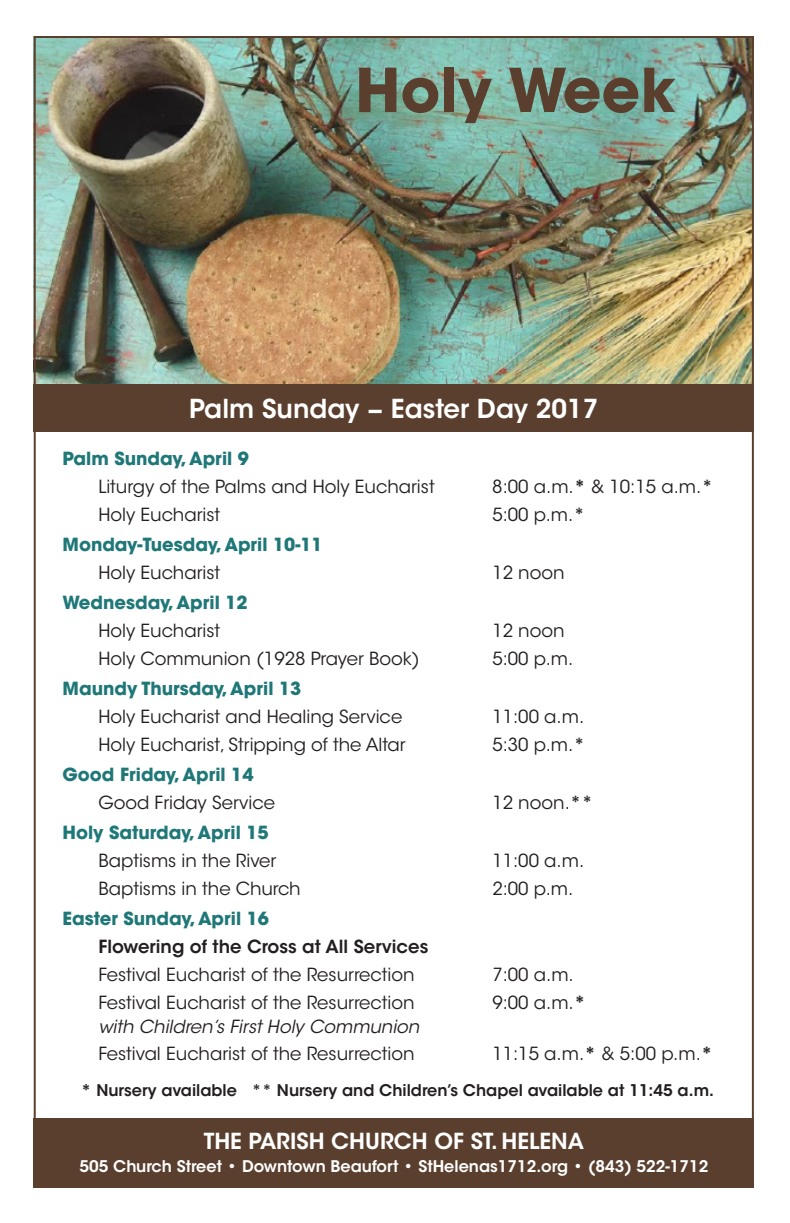
<style>
.page{position:relative;width:790px;height:1223px;background:#fff}
.page>*{position:absolute;margin:0;border:0;box-sizing:border-box;transform-origin:0 0}
.t1{font:700 60px "ITC Avant Garde Std";color:#5a3f2e}
.t2{font:600 26px "ITC Avant Garde Std";color:#fff}
.t3{font:600 22px "ITC Avant Garde Std";color:#fff}
.t4{font:18px "ITC Avant Garde Std";color:#231f20}
.t5{font:700 18px "ITC Avant Garde Std";color:#1f7778}
.t6{font:600 18px "ITC Avant Garde Std";color:#231f20}
.t7{font:italic 18px "ITC Avant Garde Std";color:#231f20}
.t8{font:600 16px "ITC Avant Garde Std";color:#231f20}
.t9{font:600 16px "ITC Avant Garde Std";color:#fff}
.s1{font-weight:700}
.s2{font-weight:600}
</style>
<div class="page">
<img style="left:37px;top:39px;width:713px;height:345px">
<div style="left:34px;top:384px;width:719px;height:48px;background:#5a3f2e"></div>
<div style="left:34px;top:1118px;width:719px;height:69px;background:#5a3f2e"></div>
<p class="t1" style="left:355px;top:51px;width:322px">Holy Week</p>
<p class="t2" style="left:189px;top:392px;width:411px">Palm Sunday − Easter Day 2017</p>
<p class="t5" style="left:62px;top:447px;width:188px">Palm Sunday, April 9</p>
<p class="t4" style="left:98px;top:476px;width:337px">Liturgy of the Palms and Holy Eucharist</p>
<p class="t4" style="left:492px;top:476px;width:222px">8:00 a.m.<span class="s1">*</span> &amp; 10:15 a.m.<span class="s2">*</span></p>
<p class="t4" style="left:98px;top:504px;width:123px">Holy Eucharist</p>
<p class="t4" style="left:492px;top:504px;width:94px">5:00 p.m.<span class="s2">*</span></p>
<p class="t5" style="left:62px;top:533px;width:261px">Monday-Tuesday, April 10-11</p>
<p class="t4" style="left:98px;top:562px;width:123px">Holy Eucharist</p>
<p class="t4" style="left:492px;top:562px;width:74px">12 noon</p>
<p class="t5" style="left:62px;top:591px;width:186px">Wednesday, April 12</p>
<p class="t4" style="left:98px;top:620px;width:123px">Holy Eucharist</p>
<p class="t4" style="left:492px;top:620px;width:74px">12 noon</p>
<p class="t4" style="left:98px;top:647px;width:323px">Holy Communion (1928 Prayer Book)</p>
<p class="t4" style="left:492px;top:647px;width:82px">5:00 p.m.</p>
<p class="t5" style="left:62px;top:677px;width:240px">Maundy Thursday, April 13</p>
<p class="t4" style="left:98px;top:705px;width:305px">Holy Eucharist and Healing Service</p>
<p class="t4" style="left:492px;top:705px;width:93px">11:00 a.m.</p>
<p class="t4" style="left:98px;top:733px;width:309px">Holy Eucharist, Stripping of the Altar</p>
<p class="t4" style="left:492px;top:733px;width:94px">5:30 p.m.<span class="s2">*</span></p>
<p class="t5" style="left:62px;top:762px;width:192px">Good Friday, April 14</p>
<p class="t4" style="left:98px;top:791px;width:178px">Good Friday Service</p>
<p class="t4" style="left:492px;top:791px;width:102px">12 noon.<span class="s2">**</span></p>
<p class="t5" style="left:62px;top:820px;width:207px">Holy Saturday, April 15</p>
<p class="t4" style="left:98px;top:849px;width:179px">Baptisms in the River</p>
<p class="t4" style="left:492px;top:849px;width:93px">11:00 a.m.</p>
<p class="t4" style="left:98px;top:877px;width:204px">Baptisms in the Church</p>
<p class="t4" style="left:492px;top:877px;width:82px">2:00 p.m.</p>
<p class="t5" style="left:62px;top:906px;width:208px">Easter Sunday, April 16</p>
<p class="t6" style="left:98px;top:935px;width:331px">Flowering of the Cross at All Services</p>
<p class="t4" style="left:98px;top:963px;width:317px">Festival Eucharist of the Resurrection</p>
<p class="t4" style="left:492px;top:963px;width:83px">7:00 a.m.</p>
<p class="t4" style="left:98px;top:991px;width:317px">Festival Eucharist of the Resurrection</p>
<p class="t4" style="left:492px;top:991px;width:95px">9:00 a.m.<span class="s1">*</span></p>
<p class="t7" style="left:98px;top:1015px;width:322px">with Children’s First Holy Communion</p>
<p class="t4" style="left:98px;top:1043px;width:317px">Festival Eucharist of the Resurrection</p>
<p class="t4" style="left:492px;top:1043px;width:222px">11:15 a.m.<span class="s1">*</span> &amp; 5:00 p.m.<span class="s1">*</span></p>
<p class="t8" style="left:81px;top:1080px;width:634px"><span class="s1">*</span> Nursery available ** Nursery and Children’s Chapel available at 11:45 a.m.</p>
<p class="t3" style="left:204px;top:1127px;width:382px">THE PARISH CHURCH OF ST. HELENA</p>
<p class="t9" style="left:79px;top:1156px;width:630px">505 Church Street • Downtown Beaufort • StHelenas1712.org • (843) 522-1712</p>
</div>
